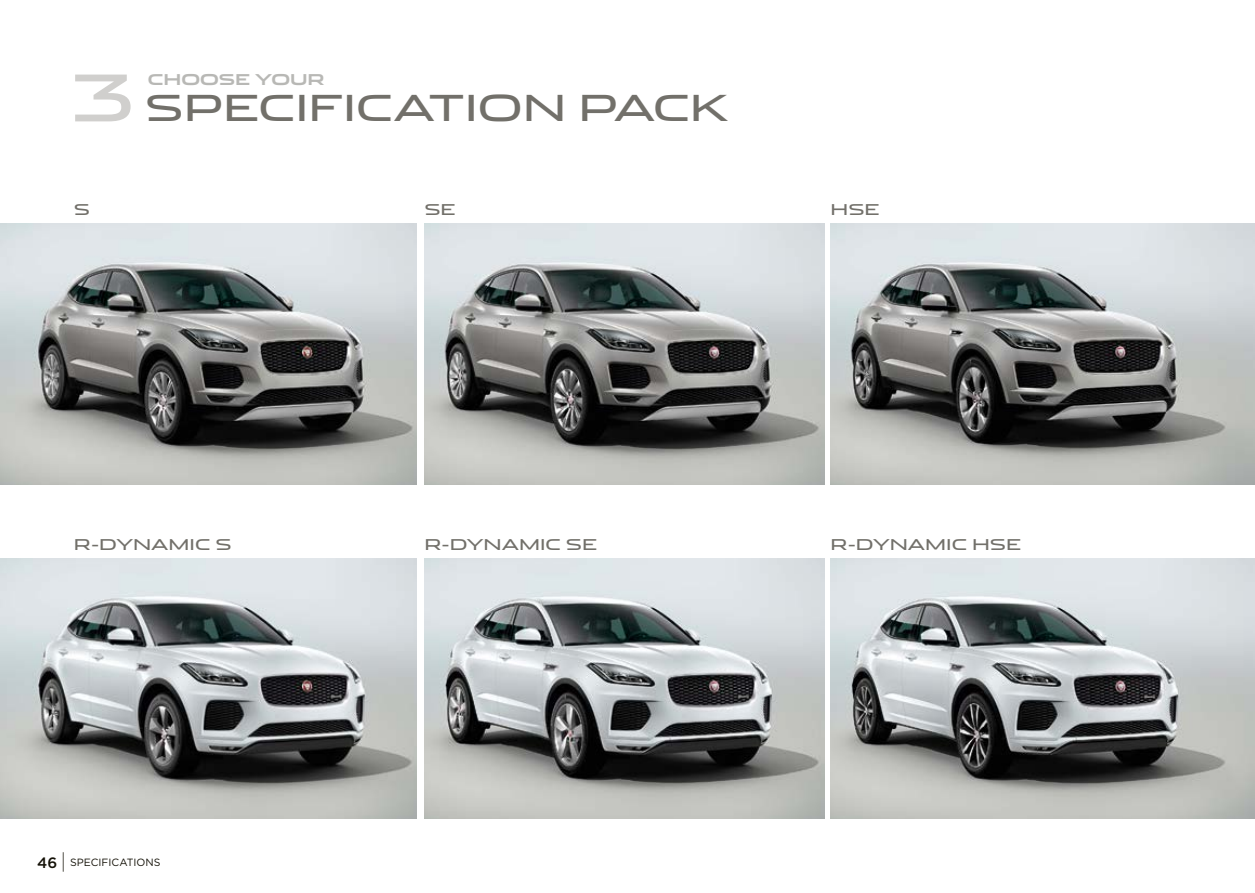
<style>
.page{position:relative;width:1255px;height:893px;background:#fff}
.page>*{position:absolute;margin:0;border:0;box-sizing:border-box;transform-origin:0 0}
.t1{font:64.5px "Jaguar";color:#d0cfcd}
.t2{font:36px "Jaguar";color:#72706a}
.t3{font:15px "Jaguar";color:#72706a}
.t4{font:700 15px "Jaguar";color:#b8b8b5}
.t5{font:500 15px "Gotham";color:#141107}
.t6{font:10.5px "Gotham";color:#141107}
.s1{font-weight:400;font-size:21px}
</style>
<div class="page">
<img style="left:0;top:224px;width:417px;height:260px">
<img style="left:0;top:558px;width:417px;height:260px">
<img style="left:424px;top:224px;width:400px;height:260px">
<img style="left:424px;top:558px;width:400px;height:260px">
<img style="left:830px;top:224px;width:424px;height:260px">
<img style="left:830px;top:558px;width:424px;height:260px">
<h1 class="t1" style="left:71px;top:44px;width:66px">3</h1>
<p class="t4" style="left:148px;top:67px;width:179px">CHOOSE YOUR</p>
<h2 class="t2" style="left:145px;top:78px;width:586px">SPECIFICATION PACK</h2>
<p class="t3" style="left:74px;top:197px;width:18px">S</p>
<p class="t3" style="left:424px;top:197px;width:33px">SE</p>
<p class="t3" style="left:830px;top:197px;width:51px">HSE</p>
<p class="t3" style="left:74px;top:532px;width:159px">R-DYNAMIC S</p>
<p class="t3" style="left:424px;top:532px;width:174px">R-DYNAMIC SE</p>
<p class="t3" style="left:830px;top:532px;width:192px">R-DYNAMIC HSE</p>
<p class="t5" style="left:37px;top:853px;width:29px">46 <span class="s1">|</span></p>
<p class="t6" style="left:70px;top:856px;width:92px">SPECIFICATIONS</p>
</div>
